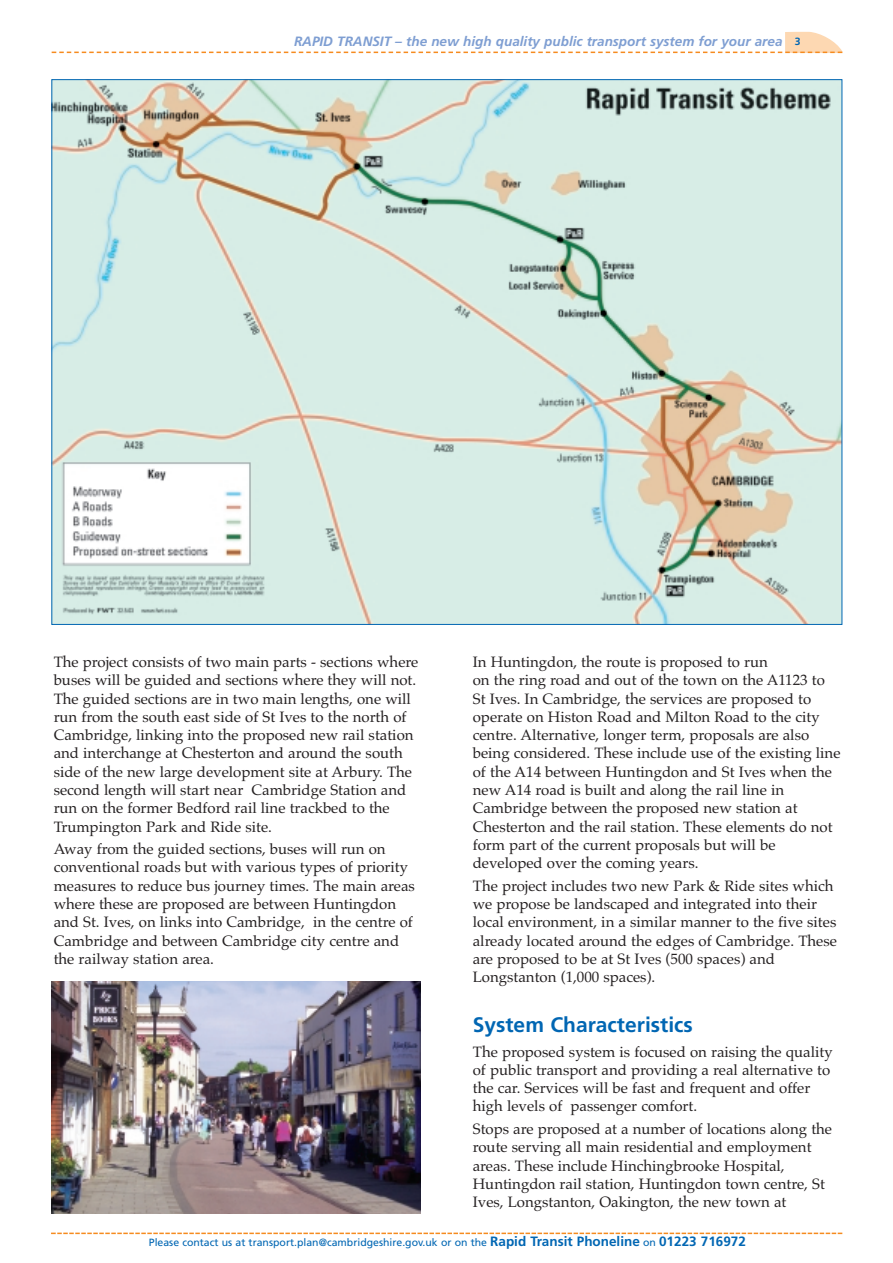
<style>
.page{position:relative;width:893px;height:1263px;background:#fff}
.page>*{position:absolute;margin:0;border:0;box-sizing:border-box;transform-origin:0 0}
.t1{font:700 21px "Frutiger";color:#0166b3}
.t2{font:15px/18.3px "Palatino";color:#231f20}
.t3{font:italic 700 13.5px "Frutiger";color:#7e9ed2}
.t4{font:10.5px "Frutiger";color:#0166b3}
.s1{font-style:normal;font-size:10.5px;color:#0166b3}
.s2{font-weight:700;font-size:13.5px}
</style>
<div class="page">
<svg style="left:51px;top:1233px;width:791px;height:1px"></svg>
<svg style="left:52px;top:32px;width:790px;height:21px"></svg>
<img style="left:53px;top:81px;width:787px;height:542px">
<img style="left:51px;top:981px;width:370px;height:233px">
<p class="t3" style="left:294px;top:36px;width:508px">RAPID TRANSIT – the new high quality public transport system for your area <span class="s1">3</span></p>
<p class="t2" style="left:54px;top:654px;width:366px">The project consists of two main parts - sections where buses will be guided and sections where they will not.<br>The guided sections are in two main lengths, one will run from the south east side of St Ives to the north of Cambridge, linking into the proposed new rail station and interchange at Chesterton and around the south side of the new large development site at Arbury. The second length will start near Cambridge Station and run on the former Bedford rail line trackbed to the Trumpington Park and Ride site.</p>
<p class="t2" style="left:54px;top:842px;width:363px">Away from the guided sections, buses will run on conventional roads but with various types of priority measures to reduce bus journey times. The main areas where these are proposed are between Huntingdon and St. Ives, on links into Cambridge, in the centre of Cambridge and between Cambridge city centre and the railway station area.</p>
<p class="t2" style="left:473px;top:654px;width:369px">In Huntingdon, the route is proposed to run<br>on the ring road and out of the town on the A1123 to St Ives. In Cambridge, the services are proposed to operate on Histon Road and Milton Road to the city centre. Alternative, longer term, proposals are also being considered. These include use of the existing line of the A14 between Huntingdon and St Ives when the new A14 road is built and along the rail line in Cambridge between the proposed new station at Chesterton and the rail station. These elements do not form part of the current proposals but will be developed over the coming years.</p>
<p class="t2" style="left:473px;top:878px;width:366px">The project includes two new Park &amp; Ride sites which we propose be landscaped and integrated into their local environment, in a similar manner to the five sites already located around the edges of Cambridge. These are proposed to be at St Ives (500 spaces) and Longstanton (1,000 spaces).</p>
<h1 class="t1" style="left:473px;top:1016px;width:221px">System Characteristics</h1>
<p class="t2" style="left:473px;top:1044px;width:361px">The proposed system is focused on raising the quality of public transport and providing a real alternative to the car. Services will be fast and frequent and offer high levels of passenger comfort.</p>
<p class="t2" style="left:473px;top:1121px;width:361px">Stops are proposed at a number of locations along the route serving all main residential and employment areas. These include Hinchingbrooke Hospital, Huntingdon rail station, Huntingdon town centre, St Ives, Longstanton, Oakington, the new town at</p>
<p class="t4" style="left:149px;top:1238px;width:598px">Please contact us at transport.plan@cambridgeshire.gov.uk or on the <span class="s2">Rapid Transit Phoneline</span> on <span class="s2">01223 716972</span></p>
</div>
